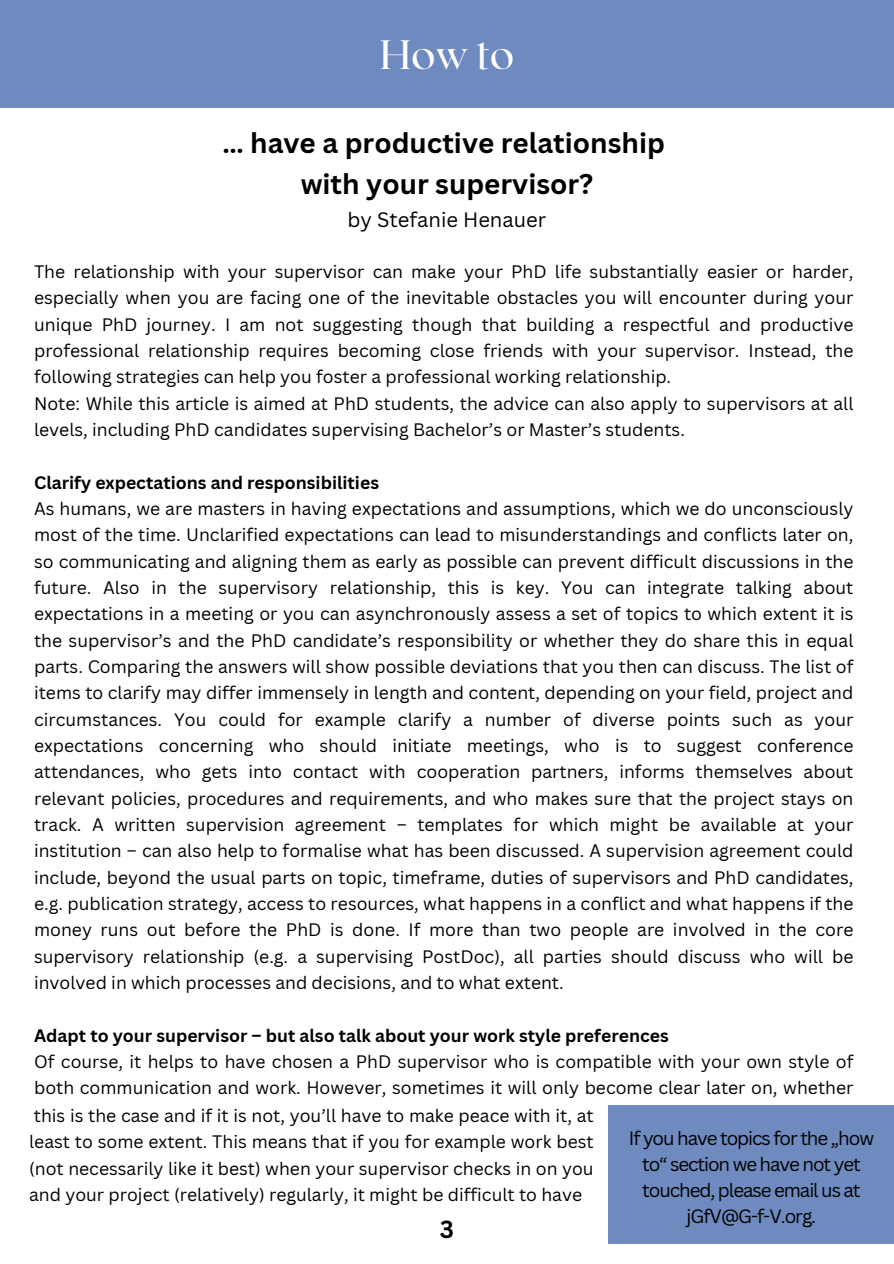
<style>
.page{position:relative;width:894px;height:1264px;background:#fff}
.page>*{position:absolute;margin:0;border:0;box-sizing:border-box;transform-origin:0 0}
.t1{font:40.95px "Roxborough CF";color:#fff}
.t2{font:700 27.75px/41.7px "Canva Sans";color:#000;text-align:center}
.t3{font:700 24px "Canva Sans";color:#000}
.t4{font:20.25px "Canva Sans";color:#000}
.t5{font:18.75px/25.8px "Canva Sans";letter-spacing:-.055em;color:#000;text-align:center}
.t6{font:17.55px/26.2px "Canva Sans";color:#000;text-align:justify}
.t7{font:700 17.55px "Canva Sans";color:#000}
</style>
<div class="page">
<div style="left:0;top:0;width:893px;height:107px;background:#6f8abf"></div>
<div style="left:608px;top:1105px;width:285px;height:139px;background:#6f8abf"></div>
<h1 class="t1" style="left:379px;top:28px;width:136px">How to</h1>
<h2 class="t2" style="left:222px;top:121px;width:444px">… have a productive relationship with your supervisor?</h2>
<h2 class="t4" style="left:347px;top:205px;width:200px">by Stefanie Henauer</h2>
<p class="t6" style="left:34px;top:258px;width:820px">The relationship with your supervisor can make your PhD life substantially easier or harder, especially when you are facing one of the inevitable obstacles you will encounter during your unique PhD journey. I am not suggesting though that building a respectful and productive professional relationship requires becoming close friends with your supervisor. Instead, the following strategies can help you foster a professional working relationship.</p>
<p class="t6" style="left:34px;top:389px;width:820px">Note: While this article is aimed at PhD students, the advice can also apply to supervisors at all levels, including PhD candidates supervising Bachelor’s or Master’s students.</p>
<p class="t7" style="left:34px;top:470px;width:346px">Clarify expectations and responsibilities</p>
<p class="t6" style="left:34px;top:495px;width:820px">As humans, we are masters in having expectations and assumptions, which we do unconsciously most of the time. Unclarified expectations can lead to misunderstandings and conflicts later on, so communicating and aligning them as early as possible can prevent difficult discussions in the future. Also in the supervisory relationship, this is key. You can integrate talking about expectations in a meeting or you can asynchronously assess a set of topics to which extent it is the supervisor’s and the PhD candidate’s responsibility or whether they do share this in equal parts. Comparing the answers will show possible deviations that you then can discuss. The list of items to clarify may differ immensely in length and content, depending on your field, project and circumstances. You could for example clarify a number of diverse points such as your expectations concerning who should initiate meetings, who is to suggest conference attendances, who gets into contact with cooperation partners, informs themselves about relevant policies, procedures and requirements, and who makes sure that the project stays on track. A written supervision agreement – templates for which might be available at your institution – can also help to formalise what has been discussed. A supervision agreement could include, beyond the usual parts on topic, timeframe, duties of supervisors and PhD candidates, e.g. publication strategy, access to resources, what happens in a conflict and what happens if the money runs out before the PhD is done. If more than two people are involved in the core supervisory relationship (e.g. a supervising PostDoc), all parties should discuss who will be involved in which processes and decisions, and to what extent.</p>
<p class="t7" style="left:34px;top:1022px;width:636px">Adapt to your supervisor – but also talk about your work style preferences</p>
<p class="t6" style="left:34px;top:1048px;width:820px">Of course, it helps to have chosen a PhD supervisor who is compatible with your own style of both communication and work. However, sometimes it will only become clear later on, whether</p>
<p class="t6" style="left:29px;top:1102px;width:566px">this is the case and if it is not, you’ll have to make peace with it, at least to some extent. This means that if you for example work best (not necessarily like it best) when your supervisor checks in on you and your project (relatively) regularly, it might be difficult to have</p>
<p class="t3" style="left:440px;top:1211px;width:16px">3</p>
<p class="t5" style="left:628px;top:1125px;width:247px">If you have topics for the „how to“ section we have not yet touched, please email us at jGfV@G-f-V.org.</p>
</div>
